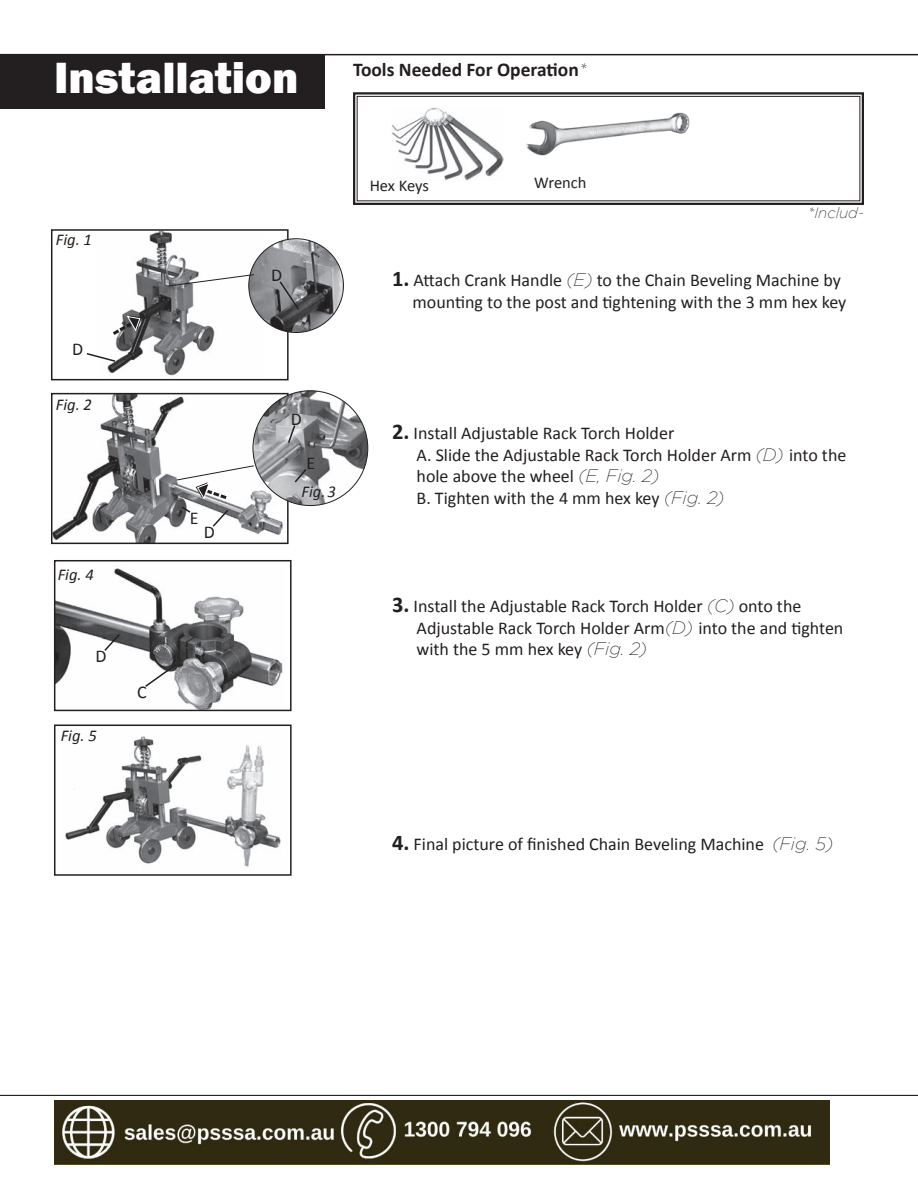
<style>
.page{position:relative;width:918px;height:1188px;background:#fff}
.page>*{position:absolute;margin:0;border:0;box-sizing:border-box;transform-origin:0 0}
.t1{font:800 45px "Franklin Gothic";color:#fff}
.t2{font:700 19.5px "Calibri";color:#231f20}
.t3{font:18px/21.6px "Calibri";color:#231f20}
.t4{font:italic 16.5px "Calibri";color:#231f20}
.t5{font:16.5px "Calibri";letter-spacing:-.01em;color:#231f20}
.t6{font:italic 200 15px "Gotham";color:#231f20}
.s1{font-family:"Gotham";font-weight:200;font-style:italic;font-size:18px}
.s2{font-weight:700;font-size:22.5px}
.s3{font-family:"Gotham";font-weight:200;font-style:italic}
</style>
<div class="page">
<img style="left:65px;top:736px;width:216px;height:131px">
<hr style="left:0;top:1095px;width:918px;height:1px;background:#231f20">
<img style="left:54px;top:396px;width:231px;height:145px">
<div style="left:51px;top:393px;width:238px;height:151px;border:2px solid #231f20"></div>
<div style="left:54px;top:725px;width:238px;height:151px;border:2px solid #231f20"></div>
<img style="left:57px;top:568px;width:226px;height:140px">
<div style="left:54px;top:560px;width:238px;height:151px;border:2px solid #231f20"></div>
<img style="left:107px;top:232px;width:142px;height:144px">
<div style="left:51px;top:229px;width:238px;height:151px;border:2px solid #231f20"></div>
<div style="left:0;top:55px;width:325px;height:54px;background:#231f20"></div>
<hr style="left:0;top:54px;width:918px;height:1px;background:#231f20">
<svg style="left:353px;top:92px;width:511px;height:113px"></svg>
<div style="left:357px;top:96px;width:503px;height:105px;border:1px solid #231f20"></div>
<svg style="left:54px;top:229px;width:40px;height:3px"></svg>
<svg style="left:113px;top:315px;width:29px;height:20px"></svg>
<img style="left:520px;top:107px;width:173px;height:55px">
<img style="left:249px;top:239px;width:94px;height:93px">
<img style="left:253px;top:391px;width:115px;height:115px;border-radius:57px">
<svg style="left:168px;top:274px;width:87px;height:13px"></svg>
<svg style="left:176px;top:465px;width:79px;height:34px"></svg>
<svg style="left:293px;top:467px;width:15px;height:17px"></svg>
<svg style="left:287px;top:424px;width:10px;height:21px"></svg>
<svg style="left:278px;top:280px;width:23px;height:32px"></svg>
<svg style="left:211px;top:508px;width:19px;height:20px"></svg>
<svg style="left:103px;top:632px;width:19px;height:21px"></svg>
<svg style="left:144px;top:663px;width:34px;height:25px"></svg>
<svg style="left:180px;top:505px;width:12px;height:9px"></svg>
<svg style="left:86px;top:352px;width:31px;height:11px"></svg>
<img style="left:55px;top:1101px;width:775px;height:64px">
<h1 class="t1" style="left:54px;top:49px;width:246px">Installation</h1>
<p class="t2" style="left:353px;top:58px;width:235px">Tools Needed For Operation<span class="s1">*</span></p>
<p class="t4" style="left:56px;top:229px;width:38px">Fig. 1</p>
<p class="t3" style="left:72px;top:337px;width:13px">D</p>
<p class="t4" style="left:56px;top:394px;width:38px">Fig. 2</p>
<p class="t4" style="left:58px;top:564px;width:38px">Fig. 4</p>
<p class="t3" style="left:96px;top:644px;width:13px">D</p>
<p class="t4" style="left:61px;top:726px;width:38px">Fig. 5</p>
<p class="t3" style="left:137px;top:680px;width:11px">C</p>
<p class="t3" style="left:190px;top:506px;width:10px">E</p>
<p class="t3" style="left:204px;top:520px;width:13px">D</p>
<p class="t3" style="left:271px;top:264px;width:13px">D</p>
<p class="t5" style="left:370px;top:175px;width:61px">Hex Keys</p>
<p class="t5" style="left:534px;top:172px;width:54px">Wrench</p>
<p class="t6" style="left:808px;top:205px;width:58px">*Includ-</p>
<p class="t3" style="left:392px;top:269px;width:456px;text-align:right"><span class="s2">1.</span> Attach Crank Handle <span class="s3">(E)</span> to the Chain Beveling Machine by mounting to the post and tightening with the 3 mm hex key</p>
<p class="t3" style="left:291px;top:407px;width:13px">D</p>
<p class="t3" style="left:306px;top:452px;width:10px">E</p>
<p class="t4" style="left:302px;top:482px;width:36px">Fig. 3</p>
<p class="t3" style="left:417px;top:422px;width:431px;text-indent:-24px"><span class="s2">2.</span> Install Adjustable Rack Torch Holder<br>A. Slide the Adjustable Rack Torch Holder Arm <span class="s3">(D)</span> into the hole above the wheel <span class="s3">(E, Fig. 2)<br></span>B. Tighten with the 4 mm hex key <span class="s3">(Fig. 2)</span></p>
<p class="t3" style="left:417px;top:594px;width:428px;text-indent:-24px"><span class="s2">3.</span> Install the Adjustable Rack Torch Holder <span class="s3">(C)</span> onto the<br>Adjustable Rack Torch Holder Arm<span class="s3">(D)</span> into the and tighten with the 5 mm hex key <span class="s3">(Fig. 2)</span></p>
<p class="t3" style="left:392px;top:832px;width:443px"><span class="s2">4.</span> Final picture of finished Chain Beveling Machine <span class="s3">(Fig. 5)</span></p>
</div>
